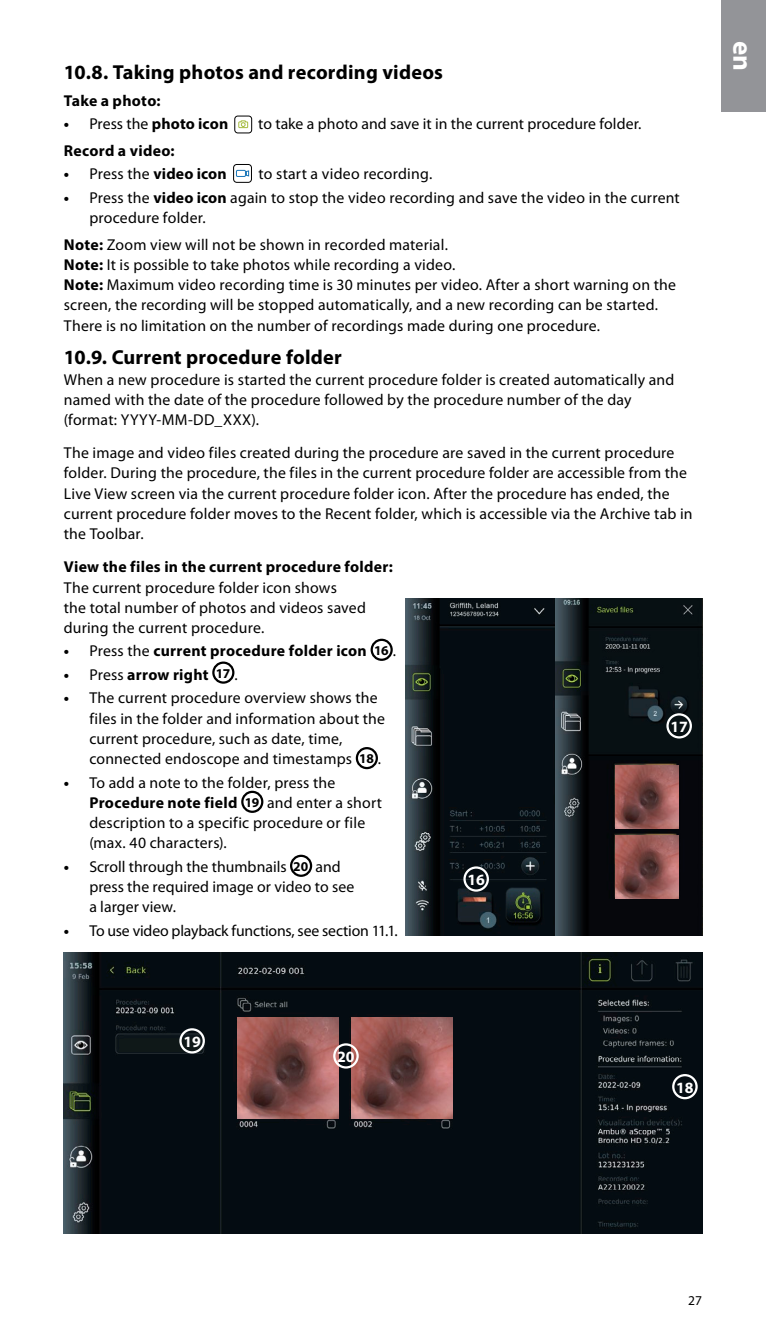
<style>
.page{position:relative;width:766px;height:1340px;background:#fff}
.page>*{position:absolute;margin:0;border:0;box-sizing:border-box;transform-origin:0 0}
.t1{font:700 27px "Myriad Pro";color:#fff}
.t2{font:700 20.25px "Myriad Pro";letter-spacing:.01em;color:#000}
.t3{font:15.75px/20.2px "Myriad Pro";letter-spacing:.01em;color:#000}
.t4{font:700 15.75px "Myriad Pro";letter-spacing:.02em;color:#000}
.t5{font:15.75px "Myriad Pro";letter-spacing:-.01em;color:#000}
.t6{font:700 15.75px "Myriad Pro";color:#fff}
.t7{font:13.5px "Myriad Pro";color:#000}
.s1{font-weight:400}
.s2{font-weight:700}
.s3{font-size:13.5px}
.s4{font-weight:700;font-size:13.5px}
</style>
<div class="page">
<div style="left:721px;top:0;width:44px;height:112px;background:#939498"></div>
<svg style="left:238px;top:120px;width:10px;height:8px"></svg>
<div style="left:234px;top:116px;width:18px;height:17px;border:1px solid #000;border-radius:3px"></div>
<div style="left:233px;top:164px;width:19px;height:19px;border:1px solid #000;border-radius:3px"></div>
<div style="left:236px;top:170px;width:10px;height:7px;border:1px solid #1775b8"></div>
<svg style="left:246px;top:171px;width:3px;height:5px"></svg>
<div style="left:370px;top:638px;width:22px;height:23px;border:2px solid #000;border-radius:50%"></div>
<div style="left:212px;top:661px;width:22px;height:22px;border:2px solid #000;border-radius:50%"></div>
<div style="left:355px;top:747px;width:23px;height:22px;border:2px solid #000;border-radius:50%"></div>
<div style="left:241px;top:790px;width:22px;height:23px;border:2px solid #000;border-radius:50%"></div>
<div style="left:290px;top:854px;width:22px;height:22px;border:2px solid #000;border-radius:50%"></div>
<img style="left:64px;top:952px;width:638px;height:281px">
<img style="left:351px;top:1017px;width:101px;height:101px">
<img style="left:237px;top:1017px;width:101px;height:101px">
<div style="left:672px;top:1074px;width:25px;height:25px;border:2px solid #fff;border-radius:50%"></div>
<div style="left:179px;top:1028px;width:26px;height:25px;border:2px solid #fff;border-radius:50%"></div>
<div style="left:333px;top:1043px;width:25px;height:25px;border:2px solid #fff;border-radius:50%"></div>
<img style="left:406px;top:599px;width:149px;height:336px">
<img style="left:555px;top:598px;width:147px;height:337px">
<div style="left:463px;top:866px;width:26px;height:25px;border:2px solid #fff;border-radius:50%"></div>
<div style="left:666px;top:713px;width:25px;height:25px;border:2px solid #fff;border-radius:50%"></div>
<img style="left:615px;top:765px;width:63px;height:63px">
<img style="left:615px;top:835px;width:63px;height:63px">
<p class="t2" style="left:64px;top:59px;width:380px">10.8. Taking photos and recording videos</p>
<p class="t4" style="left:64px;top:90px;width:98px">Take a photo:</p>
<p class="t4" style="left:64px;top:113px;width:166px">• <span class="s1">Press the</span> photo icon</p>
<p class="t3" style="left:258px;top:113px;width:384px">to take a photo and save it in the current procedure folder.</p>
<p class="t4" style="left:64px;top:140px;width:112px">Record a video:</p>
<p class="t4" style="left:64px;top:164px;width:164px">• <span class="s1">Press the</span> video icon</p>
<p class="t3" style="left:258px;top:163px;width:175px">to start a video recording.</p>
<p class="t3" style="left:89px;top:187px;width:592px;text-indent:-26px"><span class="s2">•</span> Press the <span class="s2">video icon</span> again to stop the video recording and save the video in the current procedure folder.</p>
<p class="t3" style="left:64px;top:234px;width:613px"><span class="s2">Note:</span> Zoom view will not be shown in recorded material.<br><span class="s2">Note:</span> It is possible to take photos while recording a video.<br><span class="s2">Note:</span> Maximum video recording time is 30 minutes per video. After a short warning on the screen, the recording will be stopped automatically, and a new recording can be started.<br>There is no limitation on the number of recordings made during one procedure.</p>
<p class="t2" style="left:64px;top:344px;width:279px">10.9. Current procedure folder</p>
<p class="t3" style="left:64px;top:369px;width:612px">When a new procedure is started the current procedure folder is created automatically and named with the date of the procedure followed by the procedure number of the day (format: YYYY-MM-DD_XXX).</p>
<p class="t3" style="left:64px;top:442px;width:630px">The image and video files created during the procedure are saved in the current procedure folder. During the procedure, the files in the current procedure folder are accessible from the Live View screen via the current procedure folder icon. After the procedure has ended, the current procedure folder moves to the Recent folder, which is accessible via the Archive tab in the Toolbar.</p>
<p class="t4" style="left:64px;top:556px;width:330px">View the files in the current procedure folder:</p>
<p class="t3" style="left:64px;top:577px;width:303px">The current procedure folder icon shows<br>the total number of photos and videos saved during the current procedure.</p>
<p class="t4" style="left:64px;top:641px;width:333px">• <span class="s1">Press the</span> current procedure folder icon <span class="s3">16</span> <span class="s1">.</span></p>
<p class="t4" style="left:64px;top:664px;width:175px">• <span class="s1">Press</span> arrow right <span class="s3">17</span> <span class="s1">.</span></p>
<p class="t3" style="left:89px;top:687px;width:297px;text-indent:-26px"><span class="s2">•</span> The current procedure overview shows the files in the folder and information about the current procedure, such as date, time, connected endoscope and timestamps <span class="s4">18</span> .</p>
<p class="t3" style="left:89px;top:772px;width:294px;text-indent:-26px"><span class="s2">•</span> To add a note to the folder, press the <span class="s2">Procedure note field</span> <span class="s4">19</span> and enter a short description to a specific procedure or file (max. 40 characters).</p>
<p class="t3" style="left:89px;top:856px;width:266px;text-indent:-26px"><span class="s2">•</span> Scroll through the thumbnails <span class="s4">20</span> and press the required image or video to see a larger view.</p>
<p class="t5" style="left:64px;top:920px;width:335px"><span class="s2">•</span> To use video playback functions, see section 11.1.</p>
<p class="t6" style="left:670px;top:716px;width:19px">17</p>
<p class="t6" style="left:467px;top:869px;width:19px">16</p>
<p class="t6" style="left:183px;top:1031px;width:19px">19</p>
<p class="t6" style="left:337px;top:1046px;width:19px">20</p>
<p class="t6" style="left:676px;top:1076px;width:19px">18</p>
<h1 class="t1" style="left:760px;top:41px;width:32px;rotate:90deg">en</h1>
<p class="t7" style="left:688px;top:1292px;width:15px">27</p>
</div>
